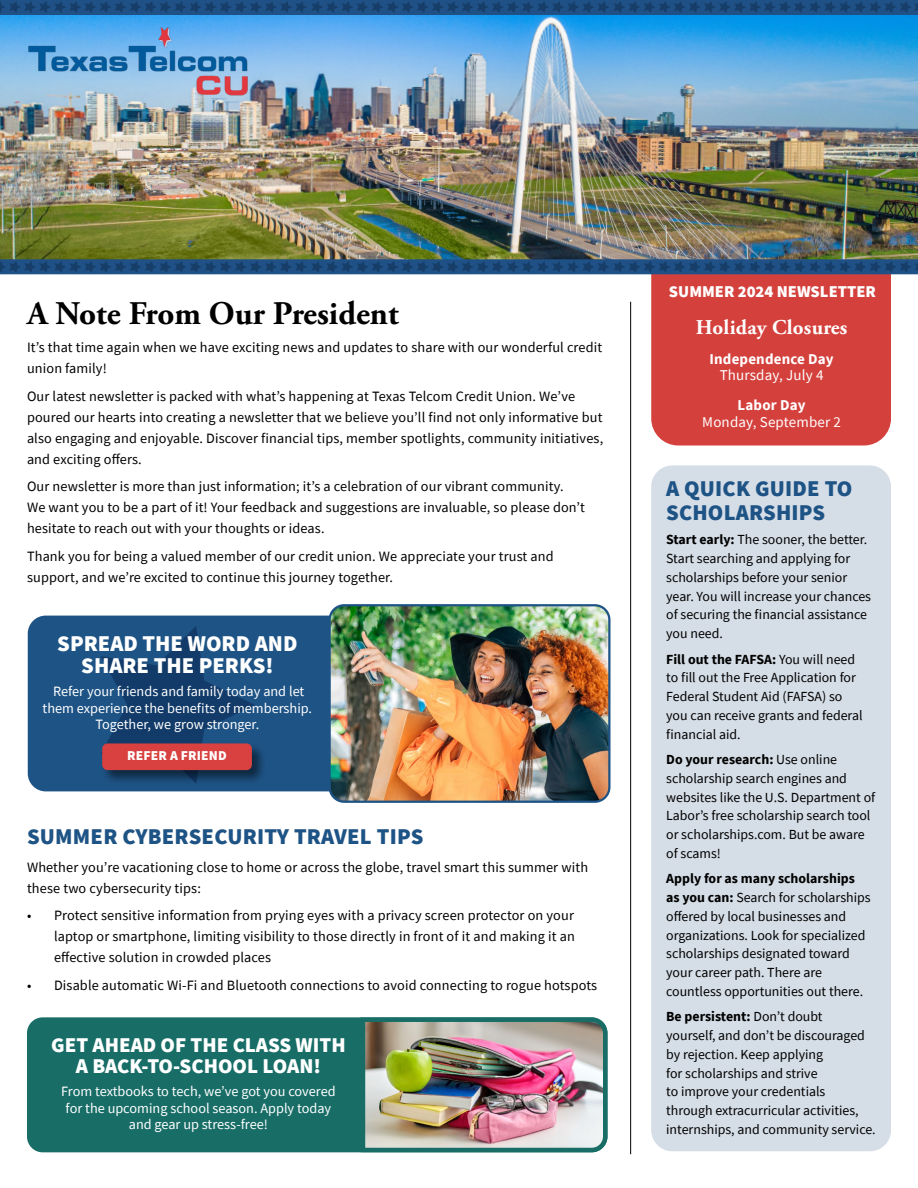
<style>
.page{position:relative;width:918px;height:1188px;background:#fff}
.page>*{position:absolute;margin:0;border:0;box-sizing:border-box;transform-origin:0 0}
.t1{font:700 33px "Adobe Garamond Pro";color:#000}
.t2{font:900 22.5px/24px "Source Sans Pro";letter-spacing:.01em;color:#1e5385}
.t3{font:900 22.5px/22.5px "Source Sans Pro";color:#fff;text-align:center}
.t4{font:900 21px/21px "Source Sans Pro";color:#fff;text-align:center}
.t5{font:700 21px "Adobe Garamond Pro";letter-spacing:.01em;color:#fff}
.t6{font:900 16.5px "Source Sans Pro";color:#fff}
.t7{font:15px "Source Sans Pro";letter-spacing:.01em;color:#fff}
.t8{font:700 15px "Source Sans Pro";letter-spacing:.01em;color:#fff}
.t9{font:14.25px/21px "Source Sans Pro";letter-spacing:.01em;color:#000}
.t10{font:14.25px/16.5px "Source Sans Pro";color:#fff;text-align:center}
.t11{font:13.8px/18.8px "Source Sans Pro";color:#000}
.t12{font:900 13.5px "Source Sans Pro";letter-spacing:.01em;color:#fff}
.s1{font-weight:700}
</style>
<div class="page">
<div style="left:651px;top:237px;width:240px;height:208px;background:#d4413d;border-radius:27px"></div>
<img style="left:0;top:93px;width:918px;height:181px">
<hr style="left:630px;top:302px;width:1px;height:852px;background:#000">
<img style="left:27px;top:93px;width:221px;height:2px">
<svg style="left:0;top:261px;width:918px;height:12px;background:#1b497c"></svg>
<svg style="left:0;top:0;width:918px;height:93px;background:#589dd3"></svg>
<div style="left:28px;top:616px;width:529px;height:175px;background:#1e5385;border-radius:18px"></div>
<div style="left:328px;top:604px;width:282px;height:199px;border:4px solid #1e5385;border-radius:13px"></div>
<img style="left:331px;top:606px;width:277px;height:195px">
<svg style="left:101px;top:626px;width:154px;height:128px"></svg>
<div style="left:102px;top:743px;width:164px;height:42px;background:#000;opacity:.5"></div>
<div style="left:102px;top:743px;width:150px;height:27px;background:#d8413f;border-radius:5px"></div>
<div style="left:651px;top:465px;width:240px;height:686px;background:#d5dde6;border-radius:21px"></div>
<div style="left:29px;top:1020px;width:576px;height:130px;background:#186d67;border-radius:14px"></div>
<div style="left:27px;top:1017px;width:581px;height:135px;border:4px solid #186d67;border-radius:14px"></div>
<img style="left:358px;top:1017px;width:250px;height:136px">
<h1 class="t1" style="left:27px;top:294px;width:373px">A Note From Our President</h1>
<p class="t9" style="left:27px;top:337px;width:577px">It’s that time again when we have exciting news and updates to share with our wonderful credit union family!</p>
<p class="t9" style="left:27px;top:385px;width:578px">Our latest newsletter is packed with what’s happening at Texas Telcom Credit Union. We’ve poured our hearts into creating a newsletter that we believe you’ll find not only informative but also engaging and enjoyable. Discover financial tips, member spotlights, community initiatives, and exciting offers.</p>
<p class="t9" style="left:27px;top:476px;width:560px">Our newsletter is more than just information; it’s a celebration of our vibrant community.<br>We want you to be a part of it! Your feedback and suggestions are invaluable, so please don’t hesitate to reach out with your thoughts or ideas.</p>
<p class="t9" style="left:27px;top:546px;width:528px">Thank you for being a valued member of our credit union. We appreciate your trust and support, and we’re excited to continue this journey together.</p>
<h2 class="t3" style="left:57px;top:631px;width:242px">SPREAD THE WORD AND<br>SHARE THE PERKS!</h2>
<p class="t10" style="left:43px;top:683px;width:271px">Refer your friends and family today and let them experience the benefits of membership.<br>Together, we grow stronger.</p>
<p class="t12" style="left:127px;top:747px;width:101px">REFER A FRIEND</p>
<h2 class="t2" style="left:27px;top:824px;width:398px">SUMMER CYBERSECURITY TRAVEL TIPS</h2>
<p class="t9" style="left:27px;top:856px;width:563px">Whether you’re vacationing close to home or across the globe, travel smart this summer with these two cybersecurity tips:</p>
<p class="t9" style="left:54px;top:905px;width:522px;text-align:justify;text-indent:-27px">• Protect sensitive information from prying eyes with a privacy screen protector on your laptop or smartphone, limiting visibility to those directly in front of it and making it an effective solution in crowded places</p>
<p class="t9" style="left:27px;top:975px;width:572px">• Disable automatic Wi-Fi and Bluetooth connections to avoid connecting to rogue hotspots</p>
<h3 class="t4" style="left:51px;top:1034px;width:296px">GET AHEAD OF THE CLASS WITH<br>A BACK-TO-SCHOOL LOAN!</h3>
<p class="t10" style="left:61px;top:1083px;width:276px">From textbooks to tech, we’ve got you covered for the upcoming school season. Apply today and gear up stress-free!</p>
<p class="t6" style="left:669px;top:280px;width:209px">SUMMER 2024 NEWSLETTER</p>
<h3 class="t5" style="left:696px;top:315px;width:153px">Holiday Closures</h3>
<p class="t8" style="left:710px;top:349px;width:126px">Independence Day</p>
<p class="t7" style="left:720px;top:366px;width:105px">Thursday, July 4</p>
<p class="t8" style="left:738px;top:395px;width:70px">Labor Day</p>
<p class="t7" style="left:702px;top:412px;width:140px">Monday, September 2</p>
<h2 class="t2" style="left:666px;top:476px;width:188px">A QUICK GUIDE TO<br>SCHOLARSHIPS</h2>
<p class="t11" style="left:666px;top:530px;width:206px"><span class="s1">Start early:</span> The sooner, the better.<br>Start searching and applying for scholarships before your senior year. You will increase your chances of securing the financial assistance you need.</p>
<p class="t11" style="left:666px;top:650px;width:198px"><span class="s1">Fill out the FAFSA:</span> You will need to fill out the Free Application for<br>Federal Student Aid (FAFSA) so you can receive grants and federal financial aid.</p>
<p class="t11" style="left:666px;top:750px;width:211px"><span class="s1">Do your research:</span> Use online scholarship search engines and websites like the U.S. Department of<br>Labor’s free scholarship search tool or scholarships.com. But be aware of scams!</p>
<p class="t11" style="left:666px;top:869px;width:206px"><span class="s1">Apply for as many scholarships as you can:</span> Search for scholarships offered by local businesses and organizations. Look for specialized scholarships designated toward your career path. There are countless opportunities out there.</p>
<p class="t11" style="left:666px;top:1007px;width:211px"><span class="s1">Be persistent:</span> Don’t doubt<br>yourself, and don’t be discouraged by rejection. Keep applying<br>for scholarships and strive<br>to improve your credentials<br>through extracurricular activities, internships, and community service.</p>
</div>
